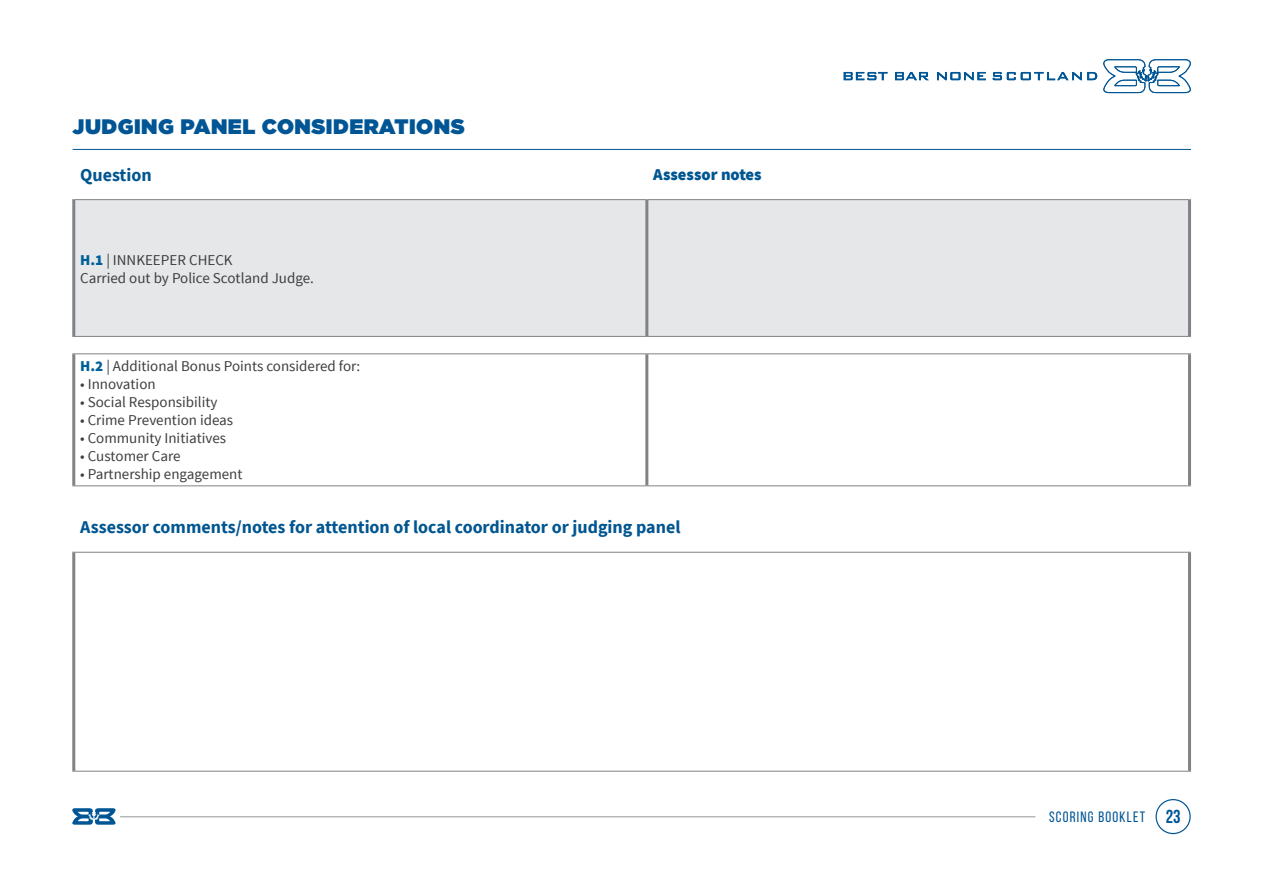
<style>
.page{position:relative;width:1263px;height:893px;background:#fff}
.page>*{position:absolute;margin:0;border:0;box-sizing:border-box;transform-origin:0 0}
.t1{font:900 21px "Gotham";letter-spacing:.025em;color:#005595}
.t2{font:700 18.75px "Bebas Neue";color:#005595}
.t3{font:700 18px "Source Sans Pro";color:#005690}
.t4{font:900 16.5px "Source Sans Pro";color:#005690}
.t5{font:15px "Source Sans Pro";color:#3e3e3f}
.t6{font:15px "Bebas Neue";letter-spacing:.08em;color:#005595}
.s1{font-weight:900;color:#006099}
</style>
<div class="page">
<hr style="left:120px;top:816px;width:915px;height:1px;background:#939598">
<div style="left:1155px;top:799px;width:36px;height:35px;border:1px solid #005595;border-radius:50%"></div>
<svg style="left:72px;top:808px;width:44px;height:17px"></svg>
<svg style="left:993px;top:72px;width:104px;height:8px"></svg>
<svg style="left:844px;top:72px;width:142px;height:8px"></svg>
<svg style="left:1103px;top:59px;width:88px;height:35px"></svg>
<div style="left:75px;top:200px;width:1113px;height:136px;background:#e6e7e9"></div>
<hr style="left:647px;top:199px;width:544px;height:1px;background:#808285">
<hr style="left:72px;top:485px;width:575px;height:1px;background:#808285">
<hr style="left:647px;top:485px;width:544px;height:1px;background:#808285">
<hr style="left:72px;top:199px;width:575px;height:1px;background:#808285">
<hr style="left:645px;top:200px;width:3px;height:136px;background:#808285">
<hr style="left:645px;top:354px;width:3px;height:131px;background:#808285">
<hr style="left:72px;top:200px;width:3px;height:136px;background:#808285">
<hr style="left:72px;top:354px;width:3px;height:131px;background:#808285">
<hr style="left:1188px;top:200px;width:3px;height:136px;background:#808285">
<hr style="left:1188px;top:354px;width:3px;height:131px;background:#808285">
<hr style="left:72px;top:336px;width:575px;height:1px;background:#808285">
<hr style="left:647px;top:336px;width:544px;height:1px;background:#808285">
<hr style="left:72px;top:353px;width:575px;height:1px;background:#808285">
<hr style="left:647px;top:353px;width:544px;height:1px;background:#808285">
<hr style="left:73px;top:149px;width:1118px;height:1px;background:#005595">
<hr style="left:72px;top:771px;width:1119px;height:1px;background:#808285">
<hr style="left:1188px;top:553px;width:3px;height:218px;background:#808285">
<hr style="left:72px;top:553px;width:3px;height:218px;background:#808285">
<hr style="left:72px;top:552px;width:1119px;height:1px;background:#808285">
<p class="t1" style="left:73px;top:112px;width:393px">JUDGING PANEL CONSIDERATIONS</p>
<p class="t3" style="left:80px;top:162px;width:73px">Question</p>
<p class="t4" style="left:653px;top:163px;width:110px">Assessor notes</p>
<p class="t5" style="left:80px;top:250px;width:154px"><span class="s1">H.1</span> | INNKEEPER CHECK</p>
<p class="t5" style="left:80px;top:268px;width:235px">Carried out by Police Scotland Judge.</p>
<p class="t5" style="left:80px;top:357px;width:282px"><span class="s1">H.2</span> | Additional Bonus Points considered for:</p>
<p class="t5" style="left:80px;top:375px;width:77px">• Innovation</p>
<p class="t5" style="left:80px;top:393px;width:139px">• Social Responsibility</p>
<p class="t5" style="left:80px;top:411px;width:155px">• Crime Prevention ideas</p>
<p class="t5" style="left:80px;top:429px;width:148px">• Community Initiatives</p>
<p class="t5" style="left:80px;top:447px;width:102px">• Customer Care</p>
<p class="t5" style="left:80px;top:465px;width:164px">• Partnership engagement</p>
<p class="t3" style="left:80px;top:515px;width:602px">Assessor comments/notes for attention of local coordinator or judging panel</p>
<p class="t6" style="left:1049px;top:808px;width:97px">SCORING BOOKLET</p>
<p class="t2" style="left:1166px;top:806px;width:16px">23</p>
</div>
